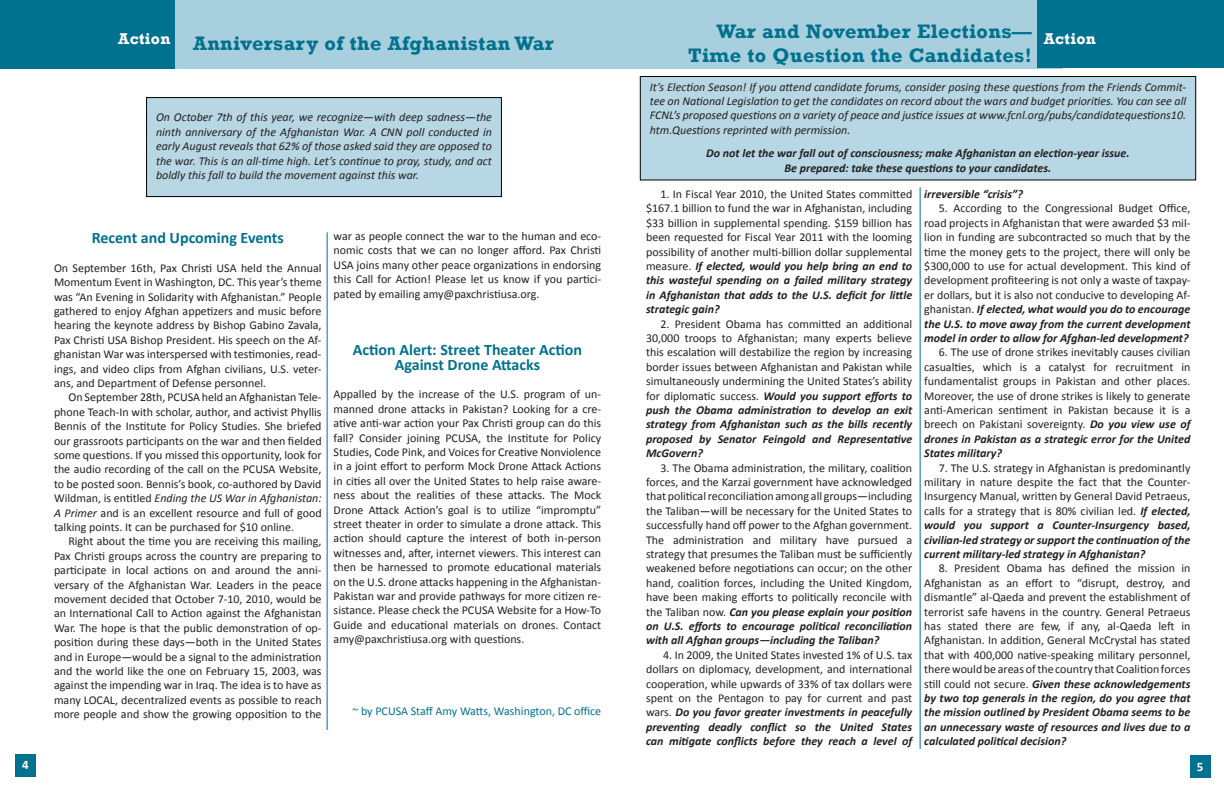
<style>
.page{position:relative;width:1224px;height:792px;background:#fff}
.page>*{position:absolute;margin:0;border:0;box-sizing:border-box;transform-origin:0 0}
.t1{font:700 20px/24px "Rockwell";letter-spacing:.02em;color:#00718e;text-align:right}
.t2{font:700 16px/14.4px "Calibri";color:#00718e;text-align:center}
.t3{font:700 16px "Rockwell";letter-spacing:.02em;color:#fff}
.t4{font:700 13px "Calibri";color:#fff}
.t5{font:12px/14.4px "Calibri";color:#231f20;text-align:justify}
.t6{font:italic 12px/14.4px "Calibri";color:#231f20;text-align:justify}
.t7{font:italic 700 12px/14.4px "Calibri";color:#231f20;text-align:center}
.t8{font:12px "Calibri";color:#00718e}
.s1{font-style:italic}
.s2{font-weight:700;font-style:italic}
</style>
<div class="page">
<div style="left:1190px;top:755px;width:20px;height:23px;background:#00718e"></div>
<div style="left:15px;top:754px;width:21px;height:23px;background:#00718e"></div>
<div style="left:613px;top:0;width:450px;height:68px;background:#a8cfdd"></div>
<div style="left:0;top:0;width:188px;height:68px;background:#00718e"></div>
<div style="left:175px;top:0;width:438px;height:68px;background:#a8cfdd"></div>
<div style="left:1038px;top:0;width:186px;height:68px;background:#00718e"></div>
<hr style="left:327px;top:232px;width:1px;height:498px;background:#00718e">
<hr style="left:920px;top:187px;width:1px;height:562px;background:#00718e">
<div style="left:147px;top:98px;width:354px;height:99px;background:#b7d7e4"></div>
<div style="left:146px;top:97px;width:356px;height:100px;border:1px solid #000"></div>
<div style="left:640px;top:76px;width:556px;height:104px;background:#b7d7e4"></div>
<div style="left:640px;top:76px;width:556px;height:104px;border:1px solid #000"></div>
<h1 class="t1" style="left:688px;top:19px;width:345px">War and November Elections—<br>Time to Question the Candidates!</h1>
<h2 class="t3" style="left:118px;top:29px;width:54px">Action</h2>
<h2 class="t3" style="left:1044px;top:29px;width:54px">Action</h2>
<h1 class="t1" style="left:193px;top:31px;width:362px">Anniversary of the Afghanistan War</h1>
<p class="t6" style="left:156px;top:110px;width:337px">On October 7th of this year, we recognize—with deep sadness—the ninth anniversary of the Afghanistan War. A CNN poll conducted in early August reveals that 62% of those asked said they are opposed to the war. This is an all-time high. Let’s continue to pray, study, and act boldly this fall to build the movement against this war.</p>
<h2 class="t2" style="left:92px;top:230px;width:194px">Recent and Upcoming Events</h2>
<p class="t5" style="left:54px;top:260px;width:269px">On September 16th, Pax Christi USA held the Annual Momentum Event in Washington, DC. This year’s theme was “An Evening in Solidarity with Afghanistan.” People gathered to enjoy Afghan appetizers and music before hearing the keynote address by Bishop Gabino Zavala, Pax Christi USA Bishop President. His speech on the Af&shy;ghanistan War was interspersed with testimonies, read&shy;ings, and video clips from Afghan civilians, U.S. veter&shy;ans, and Department of Defense personnel.</p>
<p class="t5" style="left:54px;top:390px;width:269px;text-indent:14px">On September 28th, PCUSA held an Afghanistan Tele&shy;phone Teach-In with scholar, author, and activist Phyllis Bennis of the Institute for Policy Studies. She briefed our grassroots participants on the war and then fielded some questions. If you missed this opportunity, look for the audio recording of the call on the PCUSA Website, to be posted soon. Bennis’s book, co-authored by David Wildman, is entitled <span class="s1">Ending the US War in Afghanistan:<br>A Primer</span> and is an excellent resource and full of good talking points. It can be purchased for $10 online.</p>
<p class="t5" style="left:54px;top:534px;width:269px;text-indent:14px">Right about the time you are receiving this mailing, Pax Christi groups across the country are preparing to participate in local actions on and around the anni&shy;versary of the Afghanistan War. Leaders in the peace movement decided that October 7-10, 2010, would be an International Call to Action against the Afghanistan War. The hope is that the public demonstration of op&shy;position during these days—both in the United States and in Europe—would be a signal to the administration and the world like the one on February 15, 2003, was against the impending war in Iraq. The idea is to have as many LOCAL, decentralized events as possible to reach more people and show the growing opposition to the</p>
<p class="t5" style="left:334px;top:228px;width:269px">war as people connect the war to the human and eco&shy;nomic costs that we can no longer afford. Pax Christi USA joins many other peace organizations in endorsing this Call for Action! Please let us know if you partici&shy;pated by emailing amy@paxchristiusa.org.</p>
<h2 class="t2" style="left:353px;top:342px;width:231px">Action Alert: Street Theater Action<br>Against Drone Attacks</h2>
<p class="t5" style="left:334px;top:387px;width:269px">Appalled by the increase of the U.S. program of un&shy;manned drone attacks in Pakistan? Looking for a cre&shy;ative anti-war action your Pax Christi group can do this fall? Consider joining PCUSA, the Institute for Policy Studies, Code Pink, and Voices for Creative Nonviolence in a joint effort to perform Mock Drone Attack Actions in cities all over the United States to help raise aware&shy;ness about the realities of these attacks. The Mock Drone Attack Action’s goal is to utilize “impromptu” street theater in order to simulate a drone attack. This action should capture the interest of both in-person witnesses and, after, internet viewers. This interest can then be harnessed to promote educational materials on the U.S. drone attacks happening in the Afghanistan-Pakistan war and provide pathways for more citizen re&shy;sistance. Please check the PCUSA Website for a How-To Guide and educational materials on drones. Contact amy@paxchristiusa.org with questions.</p>
<p class="t8" style="left:352px;top:704px;width:250px">~ by PCUSA Staff Amy Watts, Washington, DC office</p>
<p class="t6" style="left:650px;top:79px;width:538px">It’s Election Season! If you attend candidate forums, consider posing these questions from the Friends Commit&shy;tee on National Legislation to get the candidates on record about the wars and budget priorities. You can see all FCNL’s proposed questions on a variety of peace and justice issues at www.fcnl.org/pubs/candidatequestions10. htm.Questions reprinted with permission.</p>
<p class="t7" style="left:706px;top:145px;width:425px">Do not let the war fall out of consciousness; make Afghanistan an election-year issue.<br>Be prepared: take these questions to your candidates.</p>
<p class="t5" style="left:646px;top:186px;width:268px;text-indent:14px">1. In Fiscal Year 2010, the United States committed $167.1 billion to fund the war in Afghanistan, including $33 billion in supplemental spending. $159 billion has been requested for Fiscal Year 2011 with the looming possibility of another multi-billion dollar supplemental measure. <span class="s2">If elected, would you help bring an end to this wasteful spending on a failed military strategy in Afghanistan that adds to the U.S. deficit for little strategic gain?</span></p>
<p class="t5" style="left:646px;top:316px;width:268px;text-indent:14px">2. President Obama has committed an additional 30,000 troops to Afghanistan; many experts believe this escalation will destabilize the region by increasing border issues between Afghanistan and Pakistan while simultaneously undermining the United States’s ability for diplomatic success. <span class="s2">Would you support efforts to push the Obama administration to develop an exit strategy from Afghanistan such as the bills recently proposed by Senator Feingold and Representative McGovern?</span></p>
<p class="t5" style="left:646px;top:460px;width:268px;text-indent:14px">3. The Obama administration, the military, coalition forces, and the Karzai government have acknowledged that political reconciliation among all groups—including the Taliban—will be necessary for the United States to successfully hand off power to the Afghan government.<br>The administration and military have pursued a strategy that presumes the Taliban must be sufficiently weakened before negotiations can occur; on the other hand, coalition forces, including the United Kingdom, have been making efforts to politically reconcile with the Taliban now. <span class="s2">Can you please explain your position on U.S. efforts to encourage political reconciliation with all Afghan groups—including the Taliban?</span></p>
<p class="t5" style="left:646px;top:647px;width:268px;text-indent:17px">4. In 2009, the United States invested 1% of U.S. tax dollars on diplomacy, development, and international cooperation, while upwards of 33% of tax dollars were spent on the Pentagon to pay for current and past wars. <span class="s2">Do you favor greater investments in peacefully preventing deadly conflict so the United States can mitigate conflicts before they reach a level of</span></p>
<p class="t7" style="left:924px;top:186px;width:100px">irreversible “crisis”?</p>
<p class="t5" style="left:924px;top:201px;width:268px;text-indent:14px">5. According to the Congressional Budget Office, road projects in Afghanistan that were awarded $3 mil&shy;lion in funding are subcontracted so much that by the time the money gets to the project, there will only be $300,000 to use for actual development. This kind of development profiteering is not only a waste of taxpay&shy;er dollars, but it is also not conducive to developing Af&shy;ghanistan. <span class="s2">If elected, what would you do to encourage the U.S. to move away from the current development model in order to allow for Afghan-led development?</span></p>
<p class="t5" style="left:924px;top:345px;width:268px;text-indent:14px">6. The use of drone strikes inevitably causes civilian casualties, which is a catalyst for recruitment in fundamentalist groups in Pakistan and other places.<br>Moreover, the use of drone strikes is likely to generate anti-American sentiment in Pakistan because it is a breech on Pakistani sovereignty. <span class="s2">Do you view use of drones in Pakistan as a strategic error for the United States military?</span></p>
<p class="t5" style="left:924px;top:460px;width:268px;text-indent:14px">7. The U.S. strategy in Afghanistan is predominantly military in nature despite the fact that the Counter-Insurgency Manual, written by General David Petraeus, calls for a strategy that is 80% civilian led. <span class="s2">If elected, would you support a Counter-Insurgency based, civilian-led strategy or support the continuation of the current military-led strategy in Afghanistan?</span></p>
<p class="t5" style="left:924px;top:561px;width:268px;text-indent:14px">8. President Obama has defined the mission in Afghanistan as an effort to “disrupt, destroy, and dismantle” al-Qaeda and prevent the establishment of terrorist safe havens in the country. General Petraeus has stated there are few, if any, al-Qaeda left in Afghanistan. In addition, General McCrystal has stated that with 400,000 native-speaking military personnel, there would be areas of the country that Coalition forces still could not secure. <span class="s2">Given these acknowledgements by two top generals in the region, do you agree that the mission outlined by President Obama seems to be an unnecessary waste of resources and lives due to a calculated political decision?</span></p>
<p class="t4" style="left:22px;top:757px;width:8px">4</p>
<p class="t4" style="left:1197px;top:759px;width:8px">5</p>
</div>
